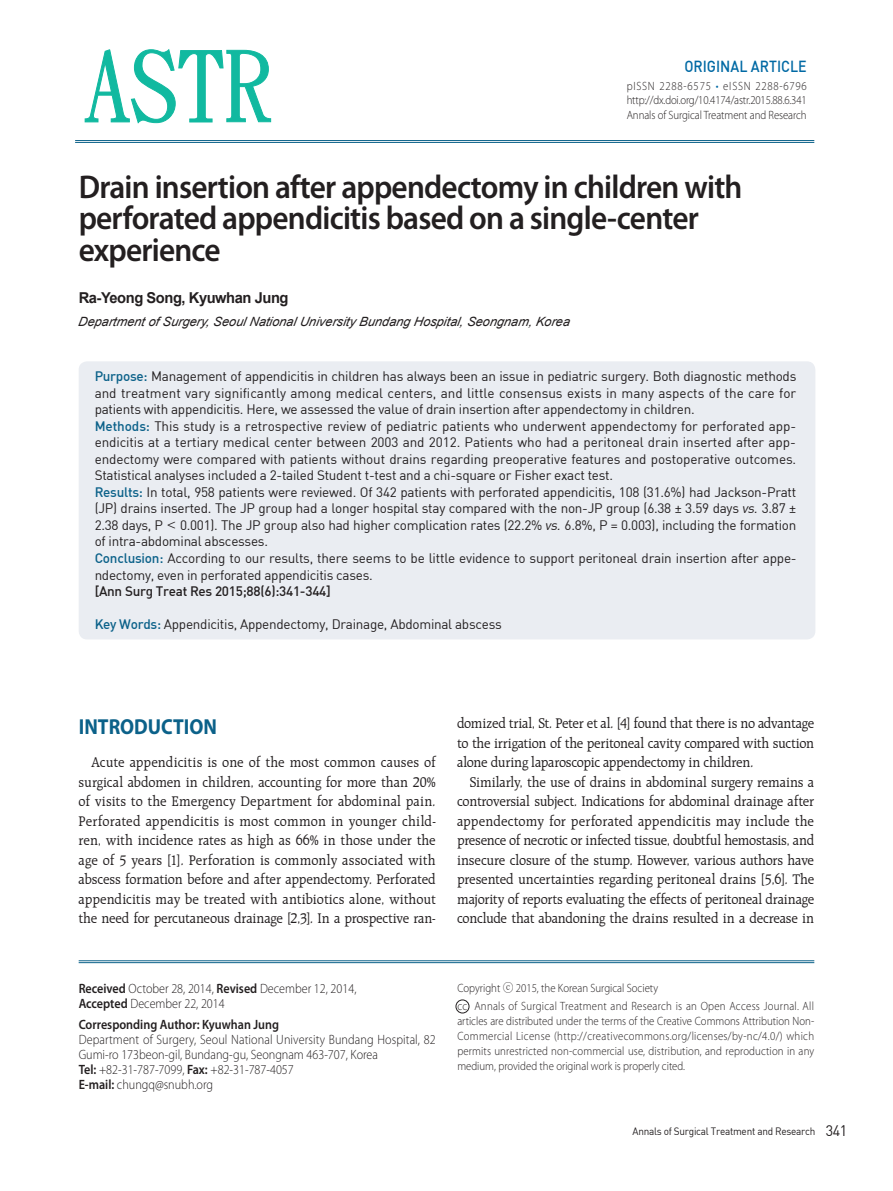
<style>
.page{position:relative;width:893px;height:1191px;background:#fff}
.page>*{position:absolute;margin:0;border:0;box-sizing:border-box;transform-origin:0 0}
.t1{font:600 33px/31.5px "Myriad Pro";letter-spacing:-.025em;color:#231f20;scale:.95 1}
.t2{font:700 21.75px "Myriad Pro";color:#0b6189;scale:.9 1}
.t3{font:15.75px "Dinmed";color:#0069a4;scale:.9 1}
.t4{font:15px/19.5px "Raleigh BT";letter-spacing:-.015em;color:#231f20;text-align:justify;scale:.94 1}
.t5{font:700 15px "Arial";letter-spacing:-.03em;color:#231f20}
.t6{font:13.5px/16.5px "Dinreg";letter-spacing:-.02em;color:#231f20}
.t7{font:300 13.5px/15px "Myriad Pro";color:#231f20;scale:.9 1}
.t8{font:13.5px "Dinmed";letter-spacing:-.02em;color:#231f20}
.t9{font:600 13.5px "Myriad Pro";color:#231f20;scale:.9 1}
.t10{font:italic 12.75px "Arial";color:#231f20}
.t11{font:300 12px/15px "Myriad Pro";color:#231f20;text-align:justify;scale:.9 1}
.t12{font:300 12px/18px "Myriad Pro";letter-spacing:.025em;color:#231f20;scale:.9 1}
.t13{font:10.5px "Dinreg";letter-spacing:-.025em;color:#231f20;scale:.95 1}
.s1{font-size:12.45px;color:#0069a4}
.s2{font-family:"Dinmed";color:#0b6189}
.s3{font-style:italic}
.s4{font-family:"Raleigh BT"}
.s5{font-weight:600}
.s6{font-family:"Ymjo 420";font-weight:400}
.s7{font-size:15px}
</style>
<div class="page">
<svg style="left:84px;top:49px;width:188px;height:75px"></svg>
<hr style="left:75px;top:140px;width:739px;height:1px;background:#0b6189">
<hr style="left:75px;top:142px;width:739px;height:1px;background:#0b6189">
<div style="left:79px;top:361px;width:736px;height:278px;background:#eaedf2;border-radius:9px"></div>
<div style="left:456px;top:999px;width:13px;height:14px;border:1px solid #231f20;border-radius:50%"></div>
<hr style="left:79px;top:960px;width:735px;height:1px;background:#0b6189">
<hr style="left:79px;top:962px;width:735px;height:1px;background:#0b6189">
<p class="t3" style="left:684px;top:56px;width:138px">ORIGINAL ARTICLE</p>
<p class="t11" style="left:627px;top:78px;width:202px">pISSN 2288-6575 <span class="s1">•</span> eISSN 2288-6796 http://dx.doi.org/10.4174/astr.2015.88.6.341<br>Annals of Surgical Treatment and Research</p>
<h1 class="t1" style="left:79px;top:170px;width:700px">Drain insertion after appendectomy in children with perforated appendicitis based on a single-center experience</h1>
<p class="t5" style="left:79px;top:288px;width:211px">Ra-Yeong Song, Kyuwhan Jung</p>
<p class="t10" style="left:78px;top:313px;width:496px">Department of Surgery,Seoul National University Bundang Hospital,Seongnam,Korea</p>
<p class="t6" style="left:95px;top:368px;width:704px"><span class="s2">Purpose:</span> Management of appendicitis in children has always been an issue in pediatric surgery. Both diagnostic methods and treatment vary significantly among medical centers, and little consensus exists in many aspects of the care for patients with appendicitis. Here, we assessed the value of drain insertion after appendectomy in children.<br><span class="s2">Methods:</span> This study is a retrospective review of pediatric patients who underwent appendectomy for perforated app&shy;endicitis at a tertiary medical center between 2003 and 2012. Patients who had a peritoneal drain inserted after app&shy;endectomy were compared with patients without drains regarding preoperative features and postoperative outcomes.<br>Statistical analyses included a 2-tailed Student t-test and a chi-square or Fisher exact test.<br><span class="s2">Results:</span> In total, 958 patients were reviewed. Of 342 patients with perforated appendicitis, 108 (31.6%) had Jackson-Pratt (JP) drains inserted. The JP group had a longer hospital stay compared with the non-JP group (6.38 ± 3.59 days <span class="s3">vs.</span> 3.87 ± 2.38 days, P <span class="s4">&lt;</span> 0.001). The JP group also had higher complication rates (22.2% <span class="s3">vs.</span> 6.8%, P = 0.003), including the formation of intra-abdominal abscesses.<br><span class="s2">Conclusion:</span> According to our results, there seems to be little evidence to support peritoneal drain insertion after appe&shy;ndectomy, even in perforated appendicitis cases.</p>
<p class="t8" style="left:95px;top:582px;width:238px">[Ann Surg Treat Res 2015;88(6):341-344]</p>
<p class="t6" style="left:95px;top:615px;width:409px"><span class="s2">Key Words:</span> Appendicitis, Appendectomy, Drainage, Abdominal abscess</p>
<h2 class="t2" style="left:79px;top:712px;width:155px">INTRODUCTION</h2>
<p class="t4" style="left:79px;top:752px;width:382px;text-indent:13px">Acute appendicitis is one of the most common causes of surgical abdomen in children, accounting for more than 20% of visits to the Emergency Department for abdominal pain.<br>Perforated appendicitis is most common in younger child&shy;ren, with incidence rates as high as 66% in those under the age of 5 years [1]. Perforation is commonly associated with abscess formation before and after appendectomy. Perforated appendicitis may be treated with antibiotics alone, without the need for percutaneous drainage [2,3]. In a prospective ran-</p>
<p class="t4" style="left:457px;top:713px;width:381px">domized trial, St. Peter et al. [4] found that there is no advantage to the irrigation of the peritoneal cavity compared with suction alone during laparoscopic appendectomy in children.</p>
<p class="t4" style="left:457px;top:772px;width:381px;text-indent:13px">Similarly, the use of drains in abdominal surgery remains a controversial subject. Indications for abdominal drainage after appendectomy for perforated appendicitis may include the presence of necrotic or infected tissue, doubtful hemostasis, and insecure closure of the stump. However, various authors have presented uncertainties regarding peritoneal drains [5,6]. The majority of reports evaluating the effects of peritoneal drainage conclude that abandoning the drains resulted in a decrease in</p>
<p class="t7" style="left:79px;top:981px;width:310px"><span class="s5">Received</span> October 28, 2014, <span class="s5">Revised</span> December 12, 2014,<br><span class="s5">Accepted</span> December 22, 2014</p>
<p class="t9" style="left:79px;top:1015px;width:224px">Corresponding Author: Kyuwhan Jung</p>
<p class="t7" style="left:79px;top:1032px;width:398px">Department of Surgery, Seoul National University Bundang Hospital, 82<br>Gumi-ro 173beon-gil, Bundang-gu, Seongnam 463-707, Korea<br><span class="s5">Tel:</span> +82-31-787-7099, <span class="s5">Fax:</span> +82-31-787-4057<br><span class="s5">E-mail:</span> chungq@snubh.org</p>
<p class="t12" style="left:457px;top:978px;width:398px">Copyright <span class="s6">ⓒ</span> 2015, the Korean Surgical Society<br>cc Annals of Surgical Treatment and Research is an Open Access Journal. All</p>
<p class="t11" style="left:457px;top:1013px;width:398px">articles are distributed under the terms of the Creative Commons Attribution Non-Commercial License (http://creativecommons.org/licenses/by-nc/4.0/) which permits unrestricted non-commercial use, distribution, and reproduction in any medium, provided the original work is properly cited.</p>
<p class="t13" style="left:633px;top:1124px;width:228px">Annals of Surgical Treatment and Research <span class="s7">341</span></p>
</div>
